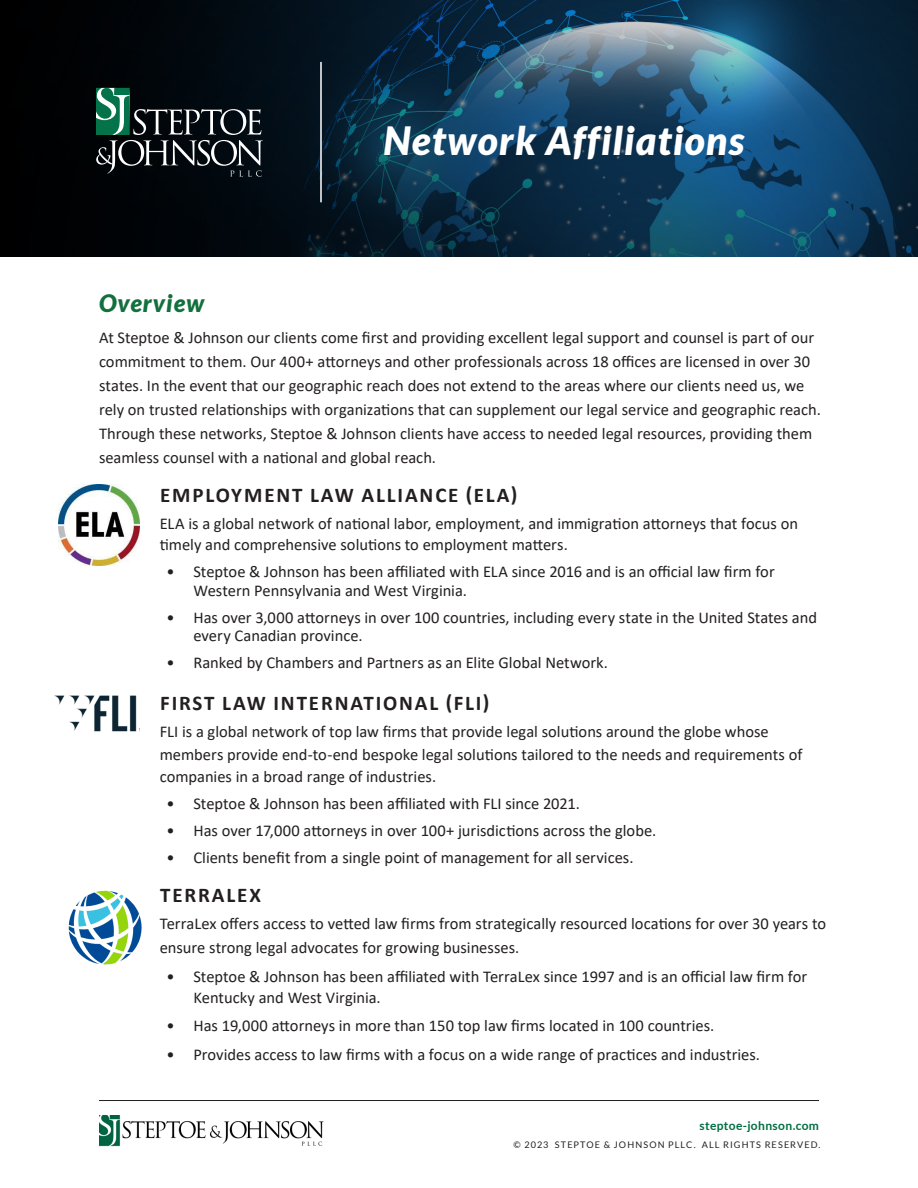
<style>
.page{position:relative;width:918px;height:1188px;background:#fff}
.page>*{position:absolute;margin:0;border:0;box-sizing:border-box;transform-origin:0 0}
.Headline_White{font:italic 900 39px "Lato";letter-spacing:.03em;color:#fff}
.Overline{font:italic 900 24px "Lato";letter-spacing:.04em;color:#12703d}
.Bulleted_List{font:700 21px "Calibri";letter-spacing:.09em;color:#231f20}
.Bulleted_List-2{font:16.5px/24px "Calibri";color:#231f20}
.t1{font:700 12px "Lato";letter-spacing:.03em;color:#006e42}
.t2{font:9.15px "Lato";letter-spacing:.125em;color:#231f20}
</style>
<div class="page">
<svg style="left:0;top:0;width:918px;height:256px;background:#0f2c41"></svg>
<hr style="left:320px;top:62px;width:2px;height:140px;background:#fff">
<svg style="left:96px;top:88px;width:167px;height:89px;background:#2a3838"></svg>
<hr style="left:99px;top:1100px;width:720px;height:1px;background:#231f20">
<img style="left:99px;top:1116px;width:225px;height:31px">
<img style="left:58px;top:484px;width:81px;height:81px">
<img style="left:55px;top:695px;width:84px;height:37px">
<img style="left:68px;top:890px;width:73px;height:75px">
<p class="Headline_White" style="left:384px;top:118px;width:362px">Network Affiliations</p>
<p class="Overline" style="left:99px;top:289px;width:107px">Overview</p>
<p class="Bulleted_List-2" style="left:99px;top:325px;width:723px">At Steptoe &amp; Johnson our clients come first and providing excellent legal support and counsel is part of our commitment to them. Our 400+ attorneys and other professionals across 18 offices are licensed in over 30 states. In the event that our geographic reach does not extend to the areas where our clients need us, we rely on trusted relationships with organizations that can supplement our legal service and geographic reach.<br>Through these networks, Steptoe &amp; Johnson clients have access to needed legal resources, providing them seamless counsel with a national and global reach.</p>
<p class="Bulleted_List" style="left:160px;top:480px;width:359px">EMPLOYMENT LAW ALLIANCE (ELA)</p>
<p class="Bulleted_List-2" style="left:160px;top:512px;width:640px;line-height:21px">ELA is a global network of national labor, employment, and immigration attorneys that focus on timely and comprehensive solutions to employment matters.</p>
<p class="Bulleted_List-2" style="left:194px;top:561px;width:583px;line-height:19.5px;text-indent:-27px">• Steptoe &amp; Johnson has been affiliated with ELA since 2016 and is an official law firm for<br>Western Pennsylvania and West Virginia.</p>
<p class="Bulleted_List-2" style="left:194px;top:608px;width:625px;line-height:18px;text-indent:-27px">• Has over 3,000 attorneys in over 100 countries, including every state in the United States and every Canadian province.</p>
<p class="Bulleted_List-2" style="left:166px;top:650px;width:443px">• Ranked by Chambers and Partners as an Elite Global Network.</p>
<p class="Bulleted_List" style="left:160px;top:688px;width:331px">FIRST LAW INTERNATIONAL (FLI)</p>
<p class="Bulleted_List-2" style="left:160px;top:720px;width:644px;line-height:22.5px">FLI is a global network of top law firms that provide legal solutions around the globe whose members provide end-to-end bespoke legal solutions tailored to the needs and requirements of companies in a broad range of industries.</p>
<p class="Bulleted_List-2" style="left:166px;top:791px;width:415px">• Steptoe &amp; Johnson has been affiliated with FLI since 2021.</p>
<p class="Bulleted_List-2" style="left:166px;top:818px;width:491px">• Has over 17,000 attorneys in over 100+ jurisdictions across the globe.</p>
<p class="Bulleted_List-2" style="left:166px;top:845px;width:469px">• Clients benefit from a single point of management for all services.</p>
<p class="Bulleted_List" style="left:160px;top:880px;width:102px">TERRALEX</p>
<p class="Bulleted_List-2" style="left:160px;top:911px;width:668px">TerraLex offers access to vetted law firms from strategically resourced locations for over 30 years to ensure strong legal advocates for growing businesses.</p>
<p class="Bulleted_List-2" style="left:194px;top:965px;width:615px;line-height:21px;text-indent:-27px">• Steptoe &amp; Johnson has been affiliated with TerraLex since 1997 and is an official law firm for<br>Kentucky and West Virginia.</p>
<p class="Bulleted_List-2" style="left:166px;top:1013px;width:549px">• Has 19,000 attorneys in more than 150 top law firms located in 100 countries.</p>
<p class="Bulleted_List-2" style="left:166px;top:1042px;width:595px">• Provides access to law firms with a focus on a wide range of practices and industries.</p>
<p class="t1" style="left:700px;top:1119px;width:121px">steptoe-johnson.com</p>
<p class="t2" style="left:514px;top:1139px;width:308px">© 2023 STEPTOE &amp; JOHNSON PLLC. ALL RIGHTS RESERVED.</p>
</div>
